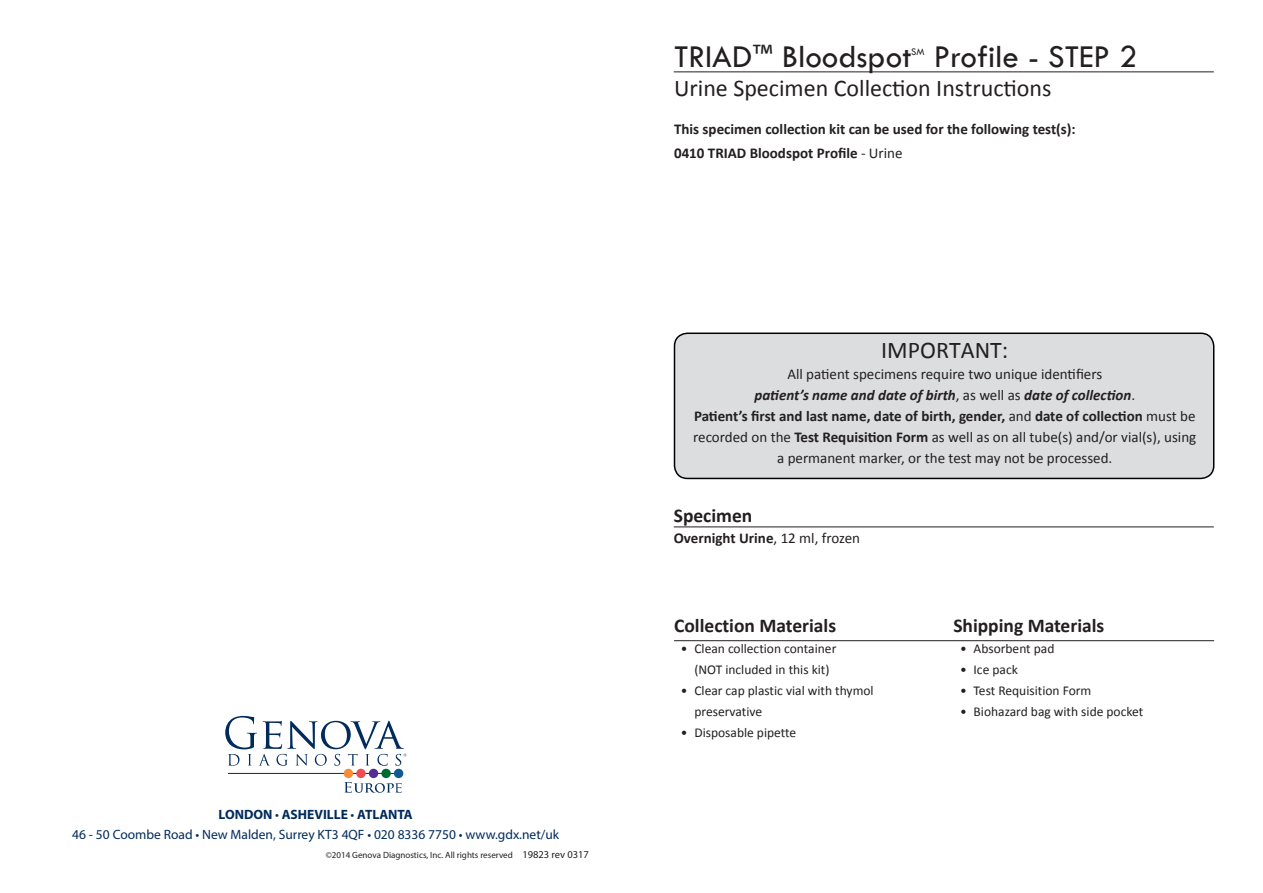
<style>
.page{position:relative;width:1263px;height:893px;background:#fff}
.page>*{position:absolute;margin:0;border:0;box-sizing:border-box;transform-origin:0 0}
.t1{font:33px "Tw Cen";color:#231f20}
.t2{font:24px "Calibri";color:#231f20}
.t3{font:700 19.5px "Calibri";color:#231f20}
.t4{font:15px/21px "Calibri";color:#231f20;text-align:center}
.t5{font:700 15px/24px "Calibri";color:#231f20}
.t6{font:13.5px/21px "Calibri";color:#231f20;text-align:center}
.t7{font:13.5px/19.5px "Myriad Pro";color:#002b5c;text-align:center}
.t8{font:10.5px "Tw Cen";color:#231f20}
.t9{font:9px "Myriad Pro";color:#231f20}
.s1{font-weight:700}
.s2{font-size:10.5px}
.s3{font-family:"Myriad Pro"}
.s4{font-weight:400}
.s5{font-weight:700;font-style:italic}
</style>
<div class="page">
<svg style="left:344px;top:782px;width:58px;height:11px"></svg>
<hr style="left:228px;top:773px;width:171px;height:1px;background:#002b5c">
<div style="left:344px;top:769px;width:9px;height:9px;background:#f68d38;border-radius:50%"></div>
<div style="left:394px;top:769px;width:9px;height:9px;background:#125a96;border-radius:50%"></div>
<div style="left:369px;top:769px;width:9px;height:9px;background:#522f90;border-radius:50%"></div>
<div style="left:356px;top:769px;width:10px;height:9px;background:#ef4b55;border-radius:50%"></div>
<div style="left:381px;top:769px;width:10px;height:9px;background:#006a35;border-radius:50%"></div>
<svg style="left:225px;top:716px;width:181px;height:50px"></svg>
<hr style="left:674px;top:72px;width:540px;height:1px;background:#231f20">
<hr style="left:674px;top:527px;width:540px;height:1px;background:#231f20">
<hr style="left:674px;top:640px;width:540px;height:1px;background:#231f20">
<div style="left:674px;top:333px;width:540px;height:145px;background:#dcdddf;border-radius:13px"></div>
<div style="left:674px;top:333px;width:540px;height:146px;border:2px solid #000;border-radius:13px"></div>
<p class="t7" style="left:72px;top:805px;width:488px"><span class="s1">LONDON</span> • <span class="s1">ASHEVILLE</span> • <span class="s1">ATLANTA<br></span>46 - 50 Coombe Road • New Malden, Surrey KT3 4QF • 020 8336 7750 • www.gdx.net/uk</p>
<p class="t9" style="left:326px;top:850px;width:265px">©2014 Genova Diagnostics, Inc. All rights reserved <span class="s2">19823 rev 0317</span></p>
<h1 class="t1" style="left:674px;top:37px;width:239px">TRIAD<span class="s3">™</span> Bloodspot</h1>
<p class="t8" style="left:911px;top:46px;width:15px">SM</p>
<h1 class="t1" style="left:934px;top:37px;width:205px">Profile - STEP 2</h1>
<h2 class="t2" style="left:674px;top:73px;width:379px">Urine Specimen Collection Instructions</h2>
<p class="t5" style="left:674px;top:117px;width:403px">This specimen collection kit can be used for the following test(s):<br>0410 TRIAD Bloodspot Profile <span class="s4">- Urine</span></p>
<h2 class="t2" style="left:881px;top:334px;width:129px">IMPORTANT:</h2>
<p class="t4" style="left:693px;top:363px;width:505px">All patient specimens require two unique identifiers<br><span class="s5">patient’s name and date of birth</span>, as well as <span class="s5">date of collection</span>.<br><span class="s1">Patient’s first and last name, date of birth, gender,</span> and <span class="s1">date of collection</span> must be recorded on the <span class="s1">Test Requisition Form</span> as well as on all tube(s) and/or vial(s), using a permanent marker, or the test may not be processed.</p>
<h3 class="t3" style="left:674px;top:503px;width:80px">Specimen</h3>
<p class="t5" style="left:674px;top:526px;width:188px">Overnight Urine<span class="s4">, 12 ml, frozen</span></p>
<h3 class="t3" style="left:674px;top:613px;width:164px">Collection Materials</h3>
<p class="t6" style="left:681px;top:638px;width:157px">• Clean collection container (NOT included in this kit)</p>
<p class="t6" style="left:694px;top:680px;width:181px;text-align:left;text-indent:-14px">• Clear cap plastic vial with thymol preservative</p>
<p class="t6" style="left:681px;top:722px;width:117px">• Disposable pipette</p>
<h3 class="t3" style="left:953px;top:613px;width:153px">Shipping Materials</h3>
<p class="t6" style="left:960px;top:638px;width:96px">• Absorbent pad</p>
<p class="t6" style="left:960px;top:659px;width:59px">• Ice pack</p>
<p class="t6" style="left:960px;top:680px;width:133px">• Test Requisition Form</p>
<p class="t6" style="left:960px;top:701px;width:185px">• Biohazard bag with side pocket</p>
</div>
